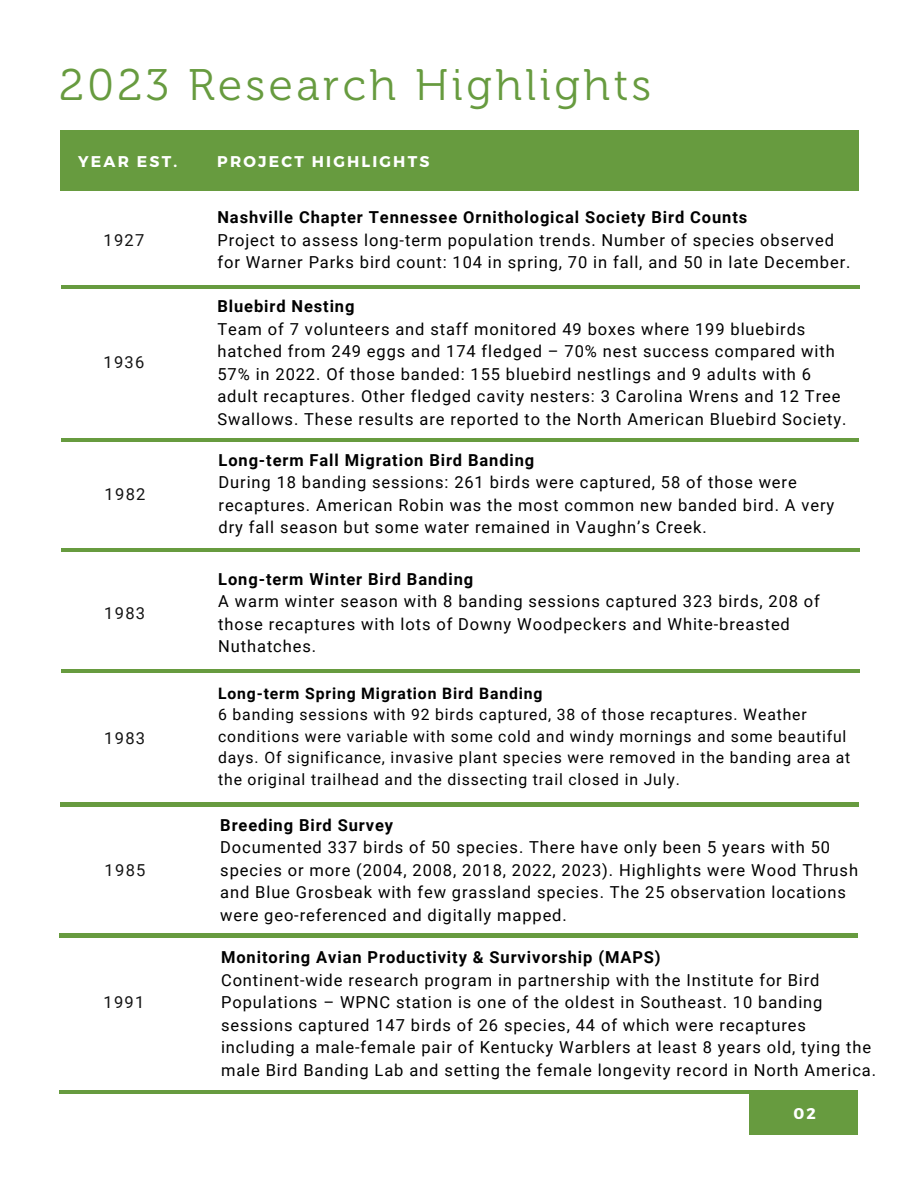
<style>
.page{position:relative;width:918px;height:1188px;background:#fff}
.page>*{position:absolute;margin:0;border:0;box-sizing:border-box;transform-origin:0 0}
.t1{font:44.1px "Museo 300";letter-spacing:.08em;color:#679b3f}
.t2{font:16.5px/22.5px "Roboto";letter-spacing:.055em;color:#000}
.t3{font:700 16.5px "Roboto";letter-spacing:.055em;color:#000}
.t4{font:16.5px "Roboto";letter-spacing:.08em;color:#141414}
.t5{font:15.75px/21.3px "Roboto";letter-spacing:.055em;color:#000}
.t6{font:700 15.75px "Roboto";letter-spacing:.055em;color:#000}
.t7{font:700 15.6px "Montserrat";letter-spacing:.14em;color:#fff}
</style>
<div class="page">
<div style="left:60px;top:130px;width:798px;height:60px;background:#679b3f"></div>
<hr style="left:61px;top:285px;width:799px;height:4px;background:#679b3f">
<hr style="left:61px;top:439px;width:798px;height:3px;background:#679b3f">
<hr style="left:60px;top:803px;width:798px;height:3px;background:#679b3f">
<hr style="left:61px;top:548px;width:798px;height:3px;background:#679b3f">
<hr style="left:61px;top:669px;width:798px;height:4px;background:#679b3f">
<hr style="left:60px;top:934px;width:798px;height:3px;background:#679b3f">
<div style="left:750px;top:1091px;width:108px;height:43px;background:#679b3f"></div>
<hr style="left:60px;top:1091px;width:798px;height:3px;background:#679b3f">
<h2 class="t1" style="left:59px;top:58px;width:594px">2023 Research Highlights</h2>
<h1 class="t7" style="left:78px;top:151px;width:101px">YEAR EST.</h1>
<p class="t7" style="left:217px;top:151px;width:214px">PROJECT HIGHLIGHTS</p>
<h2 class="t4" style="left:103px;top:231px;width:42px">1927</h2>
<p class="t4" style="left:103px;top:353px;width:42px">1936</p>
<p class="t4" style="left:105px;top:484px;width:42px">1982</p>
<h3 class="t4" style="left:104px;top:603px;width:42px">1983</h3>
<p class="t4" style="left:104px;top:728px;width:42px">1983</p>
<p class="t4" style="left:105px;top:860px;width:42px">1985</p>
<p class="t4" style="left:103px;top:993px;width:42px">1991</p>
<h3 class="t3" style="left:217px;top:208px;width:531px">Nashville Chapter Tennessee Ornithological Society Bird Counts</h3>
<p class="t2" style="left:217px;top:229px;width:635px">Project to assess long-term population trends. Number of species observed for Warner Parks bird count: 104 in spring, 70 in fall, and 50 in late December.</p>
<p class="t3" style="left:217px;top:297px;width:139px">Bluebird Nesting</p>
<h3 class="t2" style="left:217px;top:318px;width:631px">Team of 7 volunteers and staff monitored 49 boxes where 199 bluebirds hatched from 249 eggs and 174 fledged – 70% nest success compared with 57% in 2022. Of those banded: 155 bluebird nestlings and 9 adults with 6 adult recaptures. Other fledged cavity nesters: 3 Carolina Wrens and 12 Tree Swallows. These results are reported to the North American Bluebird Society.</h3>
<p class="t3" style="left:219px;top:451px;width:317px">Long-term Fall Migration Bird Banding</p>
<p class="t2" style="left:219px;top:471px;width:617px">During 18 banding sessions: 261 birds were captured, 58 of those were recaptures. American Robin was the most common new banded bird. A very dry fall season but some water remained in Vaughn’s Creek.</p>
<p class="t3" style="left:218px;top:570px;width:256px">Long-term Winter Bird Banding</p>
<p class="t2" style="left:218px;top:590px;width:603px">A warm winter season with 8 banding sessions captured 323 birds, 208 of those recaptures with lots of Downy Woodpeckers and White-breasted<br>Nuthatches.</p>
<h3 class="t6" style="left:218px;top:684px;width:326px">Long-term Spring Migration Bird Banding</h3>
<p class="t5" style="left:218px;top:704px;width:634px">6 banding sessions with 92 birds captured, 38 of those recaptures. Weather conditions were variable with some cold and windy mornings and some beautiful days. Of significance, invasive plant species were removed in the banding area at the original trailhead and the dissecting trail closed in July.</p>
<p class="t3" style="left:220px;top:815px;width:174px">Breeding Bird Survey</p>
<p class="t2" style="left:220px;top:836px;width:639px">Documented 337 birds of 50 species. There have only been 5 years with 50 species or more (2004, 2008, 2018, 2022, 2023). Highlights were Wood Thrush and Blue Grosbeak with few grassland species. The 25 observation locations were geo-referenced and digitally mapped.</p>
<p class="t3" style="left:221px;top:948px;width:441px">Monitoring Avian Productivity &amp; Survivorship (MAPS)</p>
<h3 class="t2" style="left:221px;top:969px;width:657px">Continent-wide research program in partnership with the Institute for Bird Populations – WPNC station is one of the oldest in Southeast. 10 banding sessions captured 147 birds of 26 species, 44 of which were recaptures including a male-female pair of Kentucky Warblers at least 8 years old, tying the male Bird Banding Lab and setting the female longevity record in North America.</h3>
<h3 class="t7" style="left:793px;top:1104px;width:24px">02</h3>
</div>
